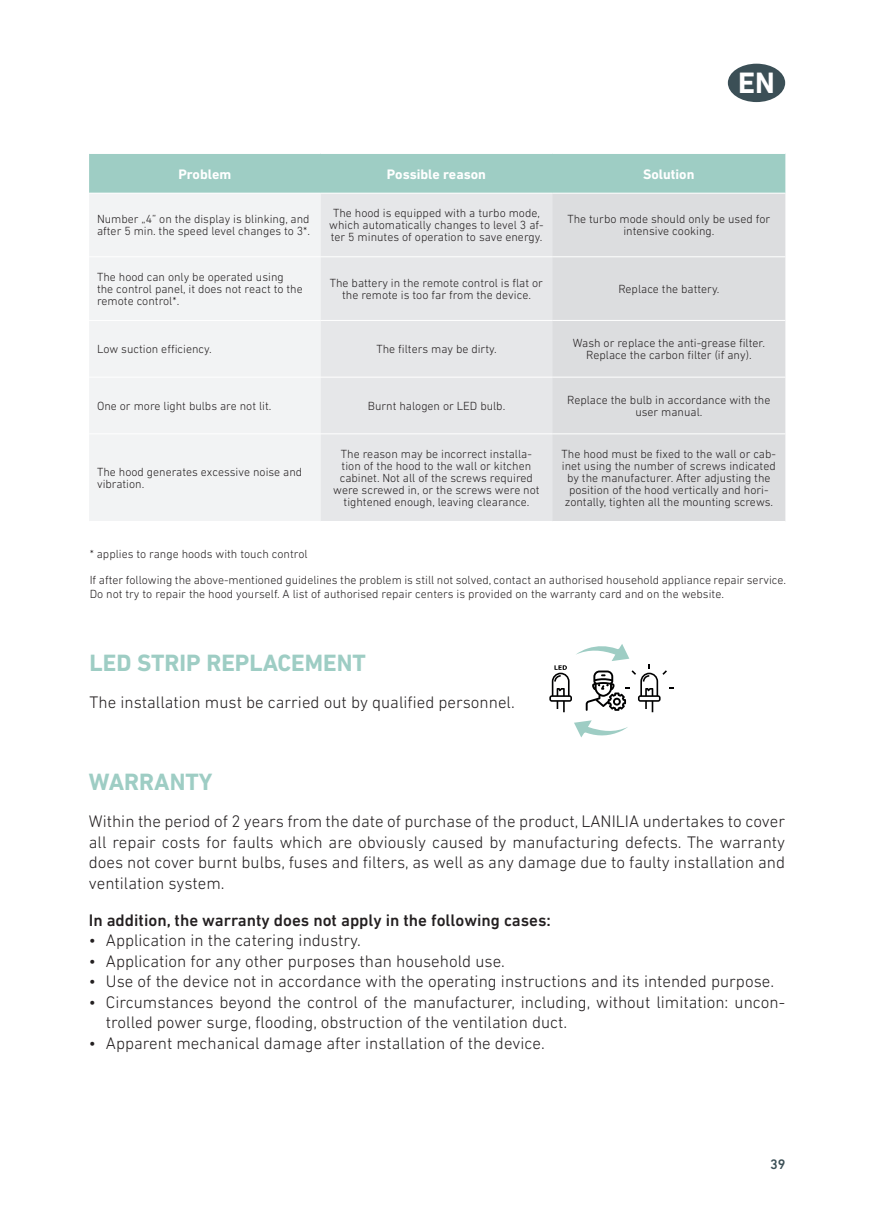
<style>
.page{position:relative;width:874px;height:1225px;background:#fff}
.page>*{position:absolute;margin:0;border:0;box-sizing:border-box;transform-origin:0 0}
.t1{font:700 30px "DIN Next LT Pro";color:#fff}
.t2{font:700 24px "DIN Next LT Pro";color:#9ecdc4}
.t3{font:300 17px/20.4px "DIN Next LT Pro";color:#231f20;text-align:justify}
.t4{font:500 17px "DIN Next LT Pro";color:#231f20}
.t5{font:700 14px "DIN Next LT Pro";color:#fff}
.t6{font:500 14px "DIN Next LT Pro";color:#3b4f56}
.t7{font:300 12px/12px "DIN Next LT Pro";color:#231f20;text-align:center}
</style>
<div class="page">
<div style="left:727px;top:64px;width:57px;height:38px;background:#3b4f56;border-radius:50%"></div>
<div style="left:89px;top:154px;width:696px;height:39px;background:#9ecdc4"></div>
<div style="left:89px;top:194px;width:231px;height:327px;background:#f2f3f4"></div>
<div style="left:320px;top:194px;width:232px;height:327px;background:#e6e7e9"></div>
<div style="left:552px;top:194px;width:233px;height:327px;background:#dcdddf"></div>
<hr style="left:89px;top:256px;width:231px;height:1px;background:#fff">
<hr style="left:320px;top:256px;width:232px;height:1px;background:#fff">
<hr style="left:552px;top:256px;width:233px;height:1px;background:#fff">
<hr style="left:89px;top:320px;width:231px;height:1px;background:#fff">
<hr style="left:320px;top:320px;width:232px;height:1px;background:#fff">
<hr style="left:552px;top:320px;width:233px;height:1px;background:#fff">
<hr style="left:89px;top:377px;width:231px;height:1px;background:#fff">
<hr style="left:320px;top:377px;width:232px;height:1px;background:#fff">
<hr style="left:552px;top:377px;width:233px;height:1px;background:#fff">
<hr style="left:89px;top:433px;width:231px;height:1px;background:#fff">
<hr style="left:320px;top:433px;width:232px;height:1px;background:#fff">
<hr style="left:552px;top:433px;width:233px;height:1px;background:#fff">
<svg style="left:574px;top:720px;width:53px;height:17px"></svg>
<svg style="left:549px;top:644px;width:124px;height:68px"></svg>
<h1 class="t1" style="left:737px;top:65px;width:38px">EN</h1>
<p class="t5" style="left:178px;top:166px;width:54px">Problem</p>
<p class="t5" style="left:386px;top:166px;width:101px">Possible reason</p>
<p class="t5" style="left:642px;top:166px;width:53px">Solution</p>
<p class="t7" style="left:97px;top:213px;width:214px;text-align:left">Number „4” on the display is blinking, and after 5 min. the speed level changes to 3*.</p>
<p class="t7" style="left:329px;top:207px;width:216px">The hood is equipped with a turbo mode, which automatically changes to level 3 af&shy;ter 5 minutes of operation to save energy.</p>
<p class="t7" style="left:567px;top:213px;width:204px">The turbo mode should only be used for intensive cooking.</p>
<p class="t7" style="left:97px;top:271px;width:207px;text-align:left">The hood can only be operated using the control panel, it does not react to the remote control*.</p>
<p class="t7" style="left:329px;top:277px;width:214px">The battery in the remote control is flat or the remote is too far from the device.</p>
<p class="t7" style="left:618px;top:283px;width:103px">Replace the battery.</p>
<p class="t7" style="left:97px;top:343px;width:116px">Low suction efficiency.</p>
<p class="t7" style="left:376px;top:343px;width:122px">The filters may be dirty.</p>
<p class="t7" style="left:572px;top:337px;width:194px">Wash or replace the anti-grease filter.<br>Replace the carbon filter (if any).</p>
<p class="t7" style="left:97px;top:400px;width:176px">One or more light bulbs are not lit.</p>
<p class="t7" style="left:367px;top:400px;width:139px">Burnt halogen or LED bulb.</p>
<p class="t7" style="left:567px;top:394px;width:205px">Replace the bulb in accordance with the user manual.</p>
<p class="t7" style="left:97px;top:466px;width:207px;text-align:left">The hood generates excessive noise and vibration.</p>
<p class="t7" style="left:333px;top:448px;width:208px">The reason may be incorrect installa&shy;tion of the hood to the wall or kitchen cabinet. Not all of the screws required were screwed in, or the screws were not tightened enough, leaving clearance.</p>
<p class="t7" style="left:561px;top:448px;width:216px">The hood must be fixed to the wall or cab&shy;inet using the number of screws indicated by the manufacturer. After adjusting the position of the hood vertically and hori&shy;zontally, tighten all the mounting screws.</p>
<p class="t7" style="left:90px;top:541px;width:697px;line-height:25.8px;text-align:left">* applies to range hoods with touch control<br>If after following the above-mentioned guidelines the problem is still not solved, contact an authorised household appliance repair service.</p>
<p class="t7" style="left:90px;top:588px;width:635px">Do not try to repair the hood yourself. A list of authorised repair centers is provided on the warranty card and on the website.</p>
<h2 class="t2" style="left:89px;top:649px;width:278px">LED STRIP REPLACEMENT</h2>
<h3 class="t3" style="left:89px;top:692px;width:426px">The installation must be carried out by qualified personnel.</h3>
<h2 class="t2" style="left:89px;top:768px;width:125px">WARRANTY</h2>
<p class="t3" style="left:89px;top:811px;width:697px">Within the period of 2 years from the date of purchase of the product, LANILIA undertakes to cover all repair costs for faults which are obviously caused by manufacturing defects. The warranty does not cover burnt bulbs, fuses and filters, as well as any damage due to faulty installation and ventilation system.</p>
<h3 class="t4" style="left:89px;top:910px;width:463px">In addition, the warranty does not apply in the following cases:</h3>
<h3 class="t3" style="left:89px;top:930px;width:273px">• Application in the catering industry.</h3>
<h3 class="t3" style="left:89px;top:950px;width:417px">• Application for any other purposes than household use.</h3>
<h3 class="t3" style="left:89px;top:971px;width:686px">• Use of the device not in accordance with the operating instructions and its intended purpose.</h3>
<h3 class="t3" style="left:106px;top:991px;width:680px;text-indent:-17px">• Circumstances beyond the control of the manufacturer, including, without limitation: uncon&shy;trolled power surge, flooding, obstruction of the ventilation duct.</h3>
<h3 class="t3" style="left:89px;top:1032px;width:457px">• Apparent mechanical damage after installation of the device.</h3>
<p class="t6" style="left:769px;top:1156px;width:17px">39</p>
</div>
